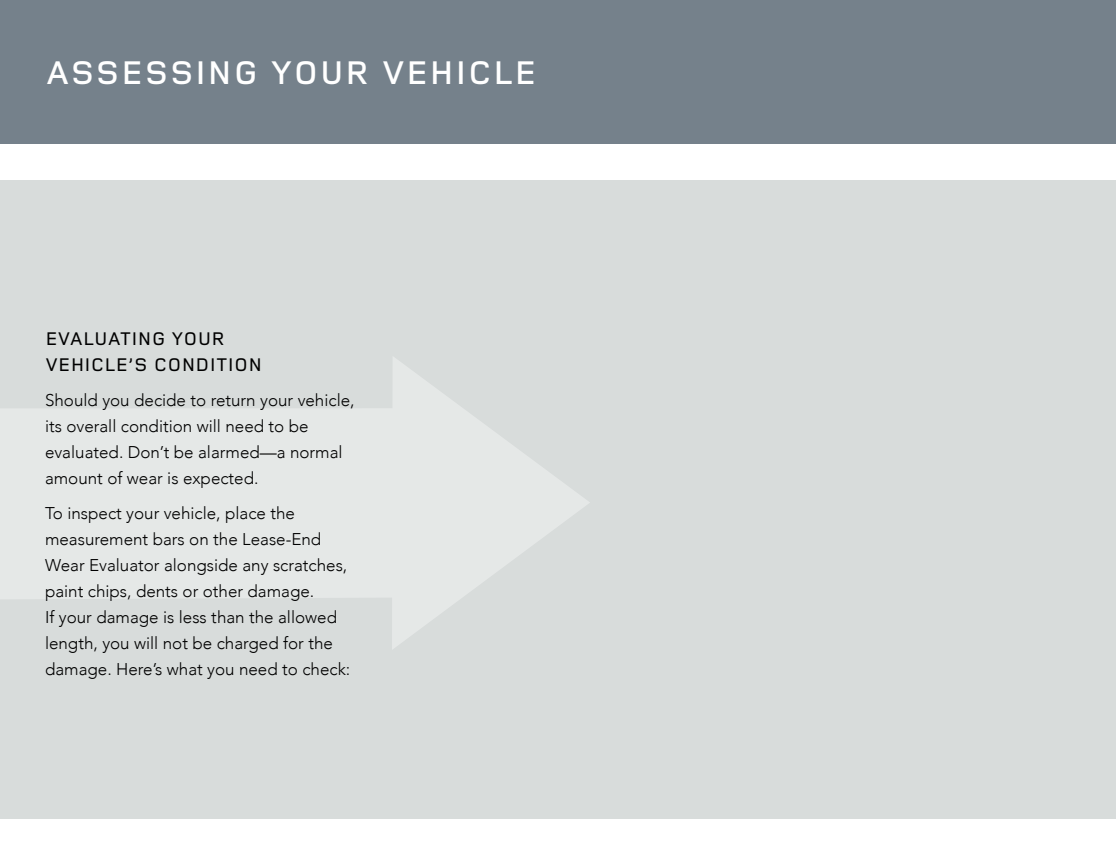
<style>
.page{position:relative;width:1116px;height:864px;background:#fff}
.page>*{position:absolute;margin:0;border:0;box-sizing:border-box;transform-origin:0 0}
.t1{font:600 34px "Land Rover Wide";color:#fff}
.t2{font:500 19px/26px "Land Rover Wide";letter-spacing:-.025em;color:#000}
.t3{font:300 17px/26px "Avenir";color:#000}
</style>
<div class="page">
<div style="left:0;top:0;width:1116px;height:144px;background:#75818b"></div>
<div style="left:0;top:180px;width:1116px;height:639px;background:#d8dcdb"></div>
<svg style="left:0;top:357px;width:590px;height:292px;fill:#e5e8e7"></svg>
<p class="t1" style="left:45px;top:49px;width:494px">ASSESSING YOUR VEHICLE</p>
<p class="t2" style="left:45px;top:324px;width:219px">EVALUATING YOUR<br>VEHICLE’S CONDITION</p>
<p class="t3" style="left:45px;top:387px;width:311px">Should you decide to return your vehicle, its overall condition will need to be evaluated. Don’t be alarmed—a normal amount of wear is expected.</p>
<p class="t3" style="left:45px;top:500px;width:307px">To inspect your vehicle, place the measurement bars on the Lease-End Wear Evaluator alongside any scratches, paint chips, dents or other damage.<br>If your damage is less than the allowed length, you will not be charged for the damage. Here’s what you need to check:</p>
</div>
